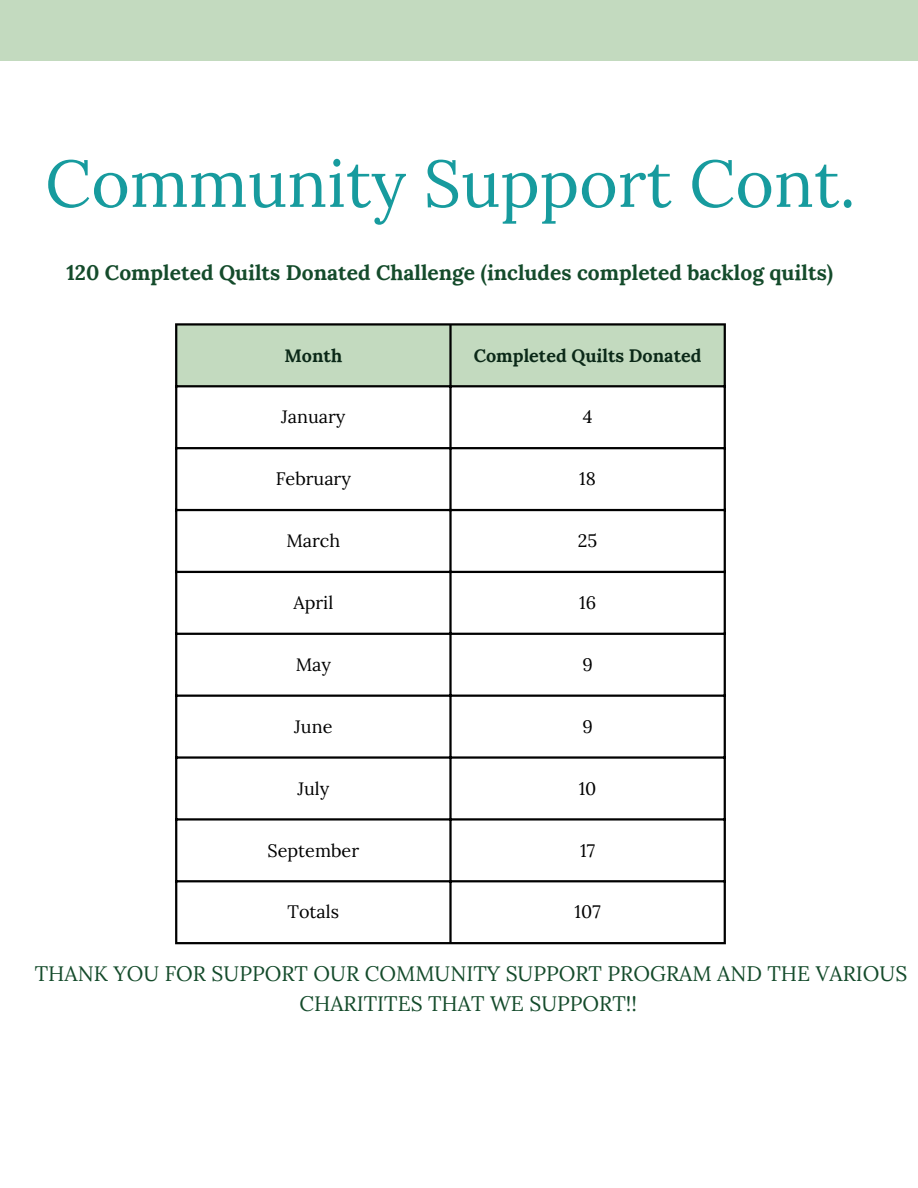
<style>
.page{position:relative;width:918px;height:1188px;background:#fff}
.page>*{position:absolute;margin:0;border:0;box-sizing:border-box;transform-origin:0 0}
.t1{font:66px "Lora";color:#179b9e}
.t2{font:21px/29.2px "Lora";color:#144b2b;text-align:center}
.t3{font:700 21px "Lora";color:#144b2b}
.t4{font:18px "Lora";color:#000}
.t5{font:700 18px "Lora";color:#0b2918}
</style>
<div class="page">
<div style="left:177px;top:326px;width:547px;height:59px;background:#c3dabf"></div>
<hr style="left:175px;top:326px;width:2px;height:616px;background:#000">
<hr style="left:449px;top:326px;width:3px;height:616px;background:#000">
<hr style="left:724px;top:326px;width:2px;height:616px;background:#000">
<hr style="left:175px;top:323px;width:551px;height:3px;background:#000">
<hr style="left:175px;top:385px;width:551px;height:2px;background:#000">
<hr style="left:175px;top:447px;width:551px;height:2px;background:#000">
<hr style="left:175px;top:509px;width:551px;height:2px;background:#000">
<hr style="left:175px;top:571px;width:551px;height:2px;background:#000">
<hr style="left:175px;top:633px;width:551px;height:2px;background:#000">
<hr style="left:175px;top:695px;width:551px;height:2px;background:#000">
<hr style="left:175px;top:756px;width:551px;height:3px;background:#000">
<hr style="left:175px;top:818px;width:551px;height:3px;background:#000">
<hr style="left:175px;top:880px;width:551px;height:2px;background:#000">
<hr style="left:175px;top:942px;width:551px;height:2px;background:#000">
<div style="left:0;top:0;width:918px;height:60px;background:#c3dabf"></div>
<p class="t1" style="left:45px;top:140px;width:812px">Community Support Cont.</p>
<p class="t3" style="left:66px;top:259px;width:768px">120 Completed Quilts Donated Challenge (includes completed backlog quilts)</p>
<p class="t5" style="left:284px;top:343px;width:59px">Month</p>
<h1 class="t5" style="left:474px;top:343px;width:229px">Completed Quilts Donated</h1>
<p class="t4" style="left:281px;top:405px;width:66px">January</p>
<p class="t4" style="left:583px;top:405px;width:11px">4</p>
<p class="t4" style="left:276px;top:467px;width:77px">February</p>
<p class="t4" style="left:579px;top:467px;width:18px">18</p>
<p class="t4" style="left:286px;top:529px;width:55px">March</p>
<p class="t4" style="left:578px;top:529px;width:21px">25</p>
<p class="t4" style="left:293px;top:591px;width:41px">April</p>
<p class="t4" style="left:579px;top:591px;width:18px">16</p>
<p class="t4" style="left:296px;top:653px;width:37px">May</p>
<p class="t4" style="left:582px;top:653px;width:12px">9</p>
<p class="t4" style="left:294px;top:715px;width:40px">June</p>
<p class="t4" style="left:582px;top:715px;width:12px">9</p>
<p class="t4" style="left:297px;top:777px;width:33px">July</p>
<p class="t4" style="left:579px;top:777px;width:19px">10</p>
<p class="t4" style="left:268px;top:838px;width:93px">September</p>
<p class="t4" style="left:580px;top:838px;width:16px">17</p>
<p class="t4" style="left:288px;top:900px;width:53px">Totals</p>
<p class="t4" style="left:575px;top:900px;width:28px">107</p>
<p class="t2" style="left:35px;top:959px;width:874px">THANK YOU FOR SUPPORT OUR COMMUNITY SUPPORT PROGRAM AND THE VARIOUS<br>CHARITITES THAT WE SUPPORT!!</p>
</div>
